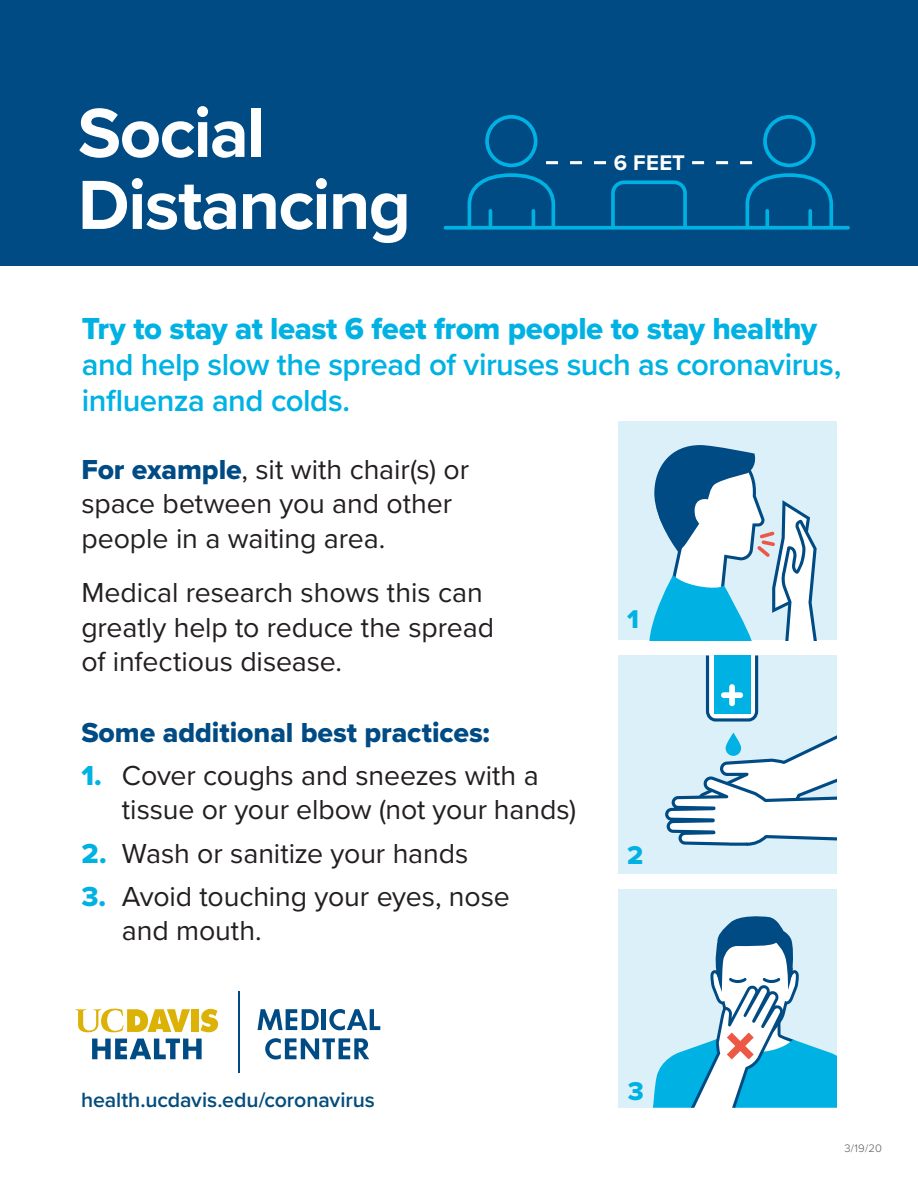
<style>
.page{position:relative;width:918px;height:1188px;background:#fff}
.page>*{position:absolute;margin:0;border:0;box-sizing:border-box;transform-origin:0 0}
.Bold_Headline_-_Blue{font:700 72px "Proxima Nova";letter-spacing:-.025em;color:#fff}
.Cyan_Intro_Text{font:600 31.5px/36px "Proxima Nova";letter-spacing:-.015em;color:#00b2e3}
.Body_Copy_19_23{font:28.5px/34.5px "Proxima Nova";letter-spacing:-.005em;color:#231f20}
.Subheading{font:28.5px "Proxima Nova Extrabld";letter-spacing:-.005em;color:#004b84}
.t1{font:26.7px "Proxima Nova Extrabld";color:#00b2e3}
.t2{font:700 22.05px "Proxima Nova";color:#fff}
.Large_body_text_-_Th{font:600 21.3px "Proxima Nova";letter-spacing:-.005em;color:#044d7c}
.Body_text_10_5_14_25{font:300 11.25px "Proxima Nova";color:#57585a}
.s1{font-family:"Proxima Nova Extrabld";font-weight:400}
.s2{font-family:"Proxima Nova Extrabld";color:#004b84}
.s3{font-family:"Proxima Nova Extrabld";color:#00b2e3}
</style>
<div class="page">
<div style="left:618px;top:655px;width:219px;height:219px;background:#dcf0f9"></div>
<svg style="left:665px;top:655px;width:172px;height:191px"></svg>
<div style="left:0;top:0;width:918px;height:266px;background:#004b84"></div>
<div style="left:618px;top:889px;width:219px;height:219px;background:#dcf0f9"></div>
<svg style="left:653px;top:916px;width:184px;height:192px"></svg>
<svg style="left:258px;top:1009px;width:61px;height:21px"></svg>
<hr style="left:322px;top:1009px;width:4px;height:21px;background:#004b84">
<svg style="left:329px;top:1009px;width:51px;height:22px"></svg>
<svg style="left:265px;top:1038px;width:104px;height:22px"></svg>
<hr style="left:239px;top:991px;width:1px;height:82px;background:#004b84">
<svg style="left:92px;top:1039px;width:110px;height:20px"></svg>
<svg style="left:201px;top:1009px;width:17px;height:23px"></svg>
<div style="left:191px;top:1009px;width:8px;height:23px;background:#ddb207"></div>
<svg style="left:75px;top:1008px;width:115px;height:25px"></svg>
<svg style="left:445px;top:226px;width:403px;height:4px"></svg>
<svg style="left:466px;top:115px;width:369px;height:115px"></svg>
<div style="left:618px;top:422px;width:219px;height:218px;background:#dcf0f9"></div>
<svg style="left:649px;top:445px;width:168px;height:195px"></svg>
<p class="Bold_Headline_-_Blue" style="left:78px;top:79px;width:189px">Social</p>
<p class="Bold_Headline_-_Blue" style="left:78px;top:151px;width:335px">Distancing</p>
<p class="t2" style="left:614px;top:146px;width:73px">6 FEET</p>
<p class="Cyan_Intro_Text" style="left:82px;top:310px;width:761px"><span class="s1">Try to stay at least 6 feet from people to stay healthy </span>and help slow the spread of viruses such as coronavirus, influenza and colds.</p>
<p class="Body_Copy_19_23" style="left:81px;top:451px;width:389px"><span class="s2">For example</span>, sit with chair(s) or space between you and other people in a waiting area.</p>
<p class="Body_Copy_19_23" style="left:81px;top:574px;width:414px">Medical research shows this can greatly help to reduce the spread of infectious disease.</p>
<p class="Subheading" style="left:81px;top:711px;width:410px">Some additional best practices:</p>
<p class="Body_Copy_19_23" style="left:122px;top:757px;width:456px;text-indent:-40px"><span class="s3">1.</span> Cover coughs and sneezes with a tissue or your elbow (not your hands)</p>
<p class="Body_Copy_19_23" style="left:81px;top:835px;width:389px"><span class="s3">2.</span> Wash or sanitize your hands</p>
<p class="Body_Copy_19_23" style="left:122px;top:878px;width:389px;text-indent:-40px"><span class="s3">3.</span> Avoid touching your eyes, nose and mouth.</p>
<p class="t1" style="left:627px;top:600px;width:13px">1</p>
<p class="t1" style="left:627px;top:835px;width:18px">2</p>
<p class="Large_body_text_-_Th" style="left:81px;top:1084px;width:295px">health.ucdavis.edu/coronavirus</p>
<p class="t1" style="left:628px;top:1071px;width:18px">3</p>
<p class="Body_text_10_5_14_25" style="left:845px;top:1140px;width:39px">3/19/20</p>
</div>
